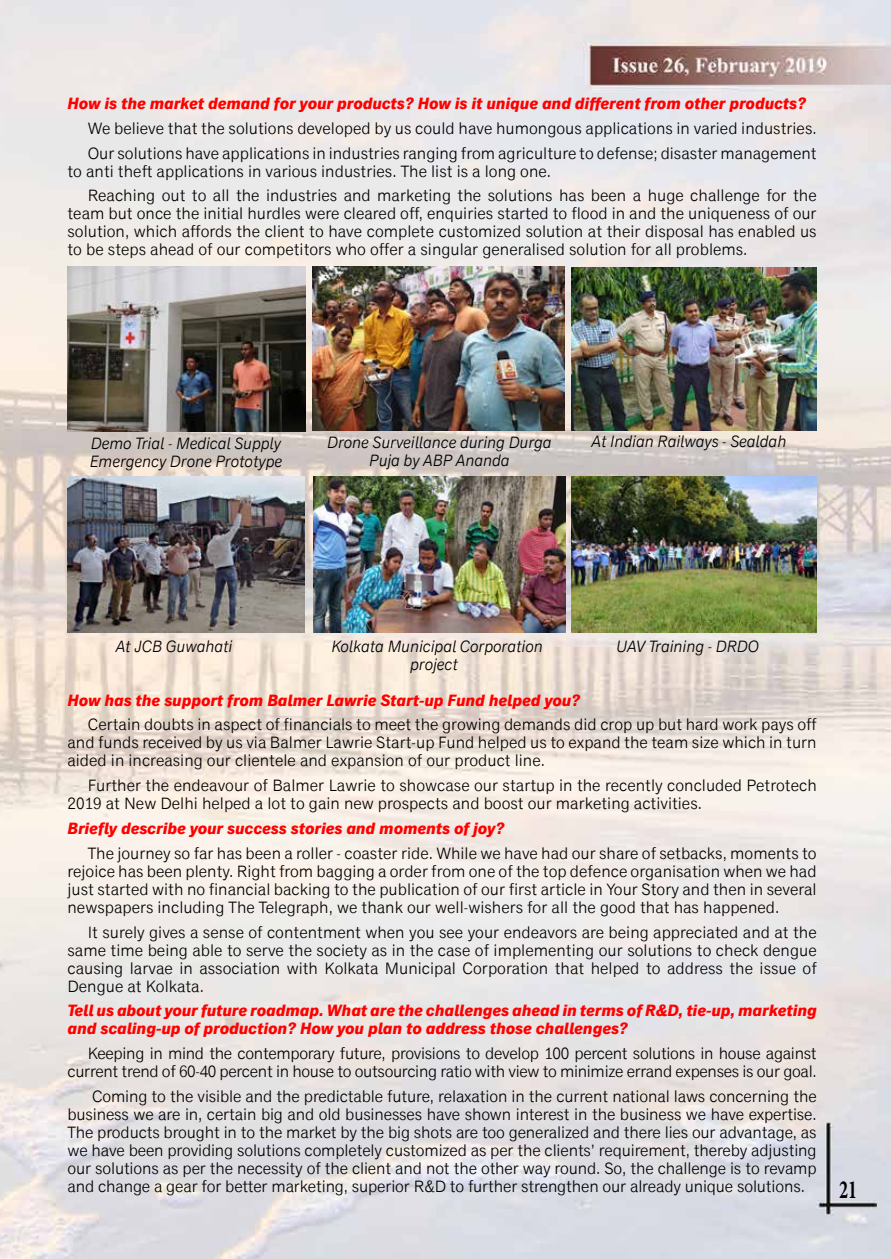
<style>
.page{position:relative;width:891px;height:1259px;background:#fff}
.page>*{position:absolute;margin:0;border:0;box-sizing:border-box;transform-origin:0 0}
.t1{font:700 26.25px "Minion Pro";color:#000;scale:.68 1}
.t2{font:16.5px/18px "Classic Grotesque Pro";color:#000;text-align:justify}
.t3{font:italic 700 16.5px/18px "Classic Grotesque Pro";color:#f00}
.t4{font:16.5px/18px "Classic Grotesque Pro";letter-spacing:-.02em;color:#000;text-align:right}
.t5{font:italic 16.5px/18px "Classic Grotesque Pro";color:#000}
</style>
<div class="page">
<img style="left:0;top:0;width:891px;height:1258px">
<img style="left:68px;top:267px;width:238px;height:164px">
<img style="left:313px;top:267px;width:251px;height:164px">
<img style="left:571px;top:267px;width:246px;height:164px">
<img style="left:68px;top:477px;width:237px;height:155px">
<img style="left:313px;top:476px;width:252px;height:156px">
<img style="left:572px;top:476px;width:245px;height:156px">
<p class="t3" style="left:68px;top:95px;width:740px">How is the market demand for your products? How is it unique and different from other products?</p>
<p class="t2" style="left:88px;top:116px;width:731px;line-height:24.8px">We believe that the solutions developed by us could have humongous applications in varied industries.<br>Our solutions have applications in industries ranging from agriculture to defense; disaster management</p>
<p class="t2" style="left:88px;top:159px;width:731px;line-height:24.8px;text-indent:-20px">to anti theft applications in various industries. The list is a long one.<br>Reaching out to all the industries and marketing the solutions has been a huge challenge for the</p>
<p class="t2" style="left:68px;top:205px;width:751px">team but once the initial hurdles were cleared off, enquiries started to flood in and the uniqueness of our solution, which affords the client to have complete customized solution at their disposal has enabled us to be steps ahead of our competitors who offer a singular generalised solution for all problems.</p>
<p class="t5" style="left:90px;top:434px;width:194px">Demo Trial - Medical Supply<br>Emergency Drone Prototype</p>
<p class="t5" style="left:327px;top:433px;width:226px;text-align:center">Drone Surveillance during Durga<br>Puja by ABP Ananda</p>
<p class="t5" style="left:592px;top:432px;width:196px">At Indian Railways - Sealdah</p>
<p class="t5" style="left:116px;top:637px;width:118px">At JCB Guwahati</p>
<p class="t5" style="left:331px;top:637px;width:213px">Kolkata Municipal Corporation</p>
<p class="t5" style="left:616px;top:637px;width:144px">UAV Training - DRDO</p>
<p class="t5" style="left:410px;top:655px;width:49px">project</p>
<p class="t3" style="left:68px;top:691px;width:514px">How has the support from Balmer Lawrie Start-up Fund helped you?</p>
<p class="t2" style="left:68px;top:715px;width:751px;text-indent:20px">Certain doubts in aspect of financials to meet the growing demands did crop up but hard work pays off and funds received by us via Balmer Lawrie Start-up Fund helped us to expand the team size which in turn aided in increasing our clientele and expansion of our product line.</p>
<p class="t2" style="left:68px;top:776px;width:751px;text-indent:20px">Further the endeavour of Balmer Lawrie to showcase our startup in the recently concluded Petrotech<br>2019 at New Delhi helped a lot to gain new prospects and boost our marketing activities.</p>
<p class="t3" style="left:68px;top:819px;width:438px">Briefly describe your success stories and moments of joy?</p>
<p class="t2" style="left:68px;top:844px;width:751px;text-indent:20px">The journey so far has been a roller - coaster ride. While we have had our share of setbacks, moments to rejoice has been plenty. Right from bagging a order from one of the top defence organisation when we had just started with no financial backing to the publication of our first article in Your Story and then in several newspapers including The Telegraph, we thank our well-wishers for all the good that has happened.</p>
<p class="t2" style="left:68px;top:922px;width:751px;text-indent:20px">It surely gives a sense of contentment when you see your endeavors are being appreciated and at the same time being able to serve the society as in the case of implementing our solutions to check dengue causing larvae in association with Kolkata Municipal Corporation that helped to address the issue of Dengue at Kolkata.</p>
<p class="t3" style="left:68px;top:1001px;width:751px">Tell us about your future roadmap. What are the challenges ahead in terms of R&amp;D, tie-up, marketing and scaling-up of production? How you plan to address those challenges?</p>
<p class="t4" style="left:68px;top:1044px;width:751px">Keeping in mind the contemporary future, provisions to develop 100 percent solutions in house against current trend of 60-40 percent in house to outsourcing ratio with view to minimize errand expenses is our goal.</p>
<p class="t2" style="left:68px;top:1087px;width:751px;text-indent:25px">Coming to the visible and the predictable future, relaxation in the current national laws concerning the business we are in, certain big and old businesses have shown interest in the business we have expertise.<br>The products brought in to the market by the big shots are too generalized and there lies our advantage, as we have been providing solutions completely customized as per the clients’ requirement, thereby adjusting our solutions as per the necessity of the client and not the other way round. So, the challenge is to revamp and change a gear for better marketing, superior R&amp;D to further strengthen our already unique solutions.</p>
<h1 class="t1" style="left:839px;top:1170px;width:28px">21</h1>
</div>
